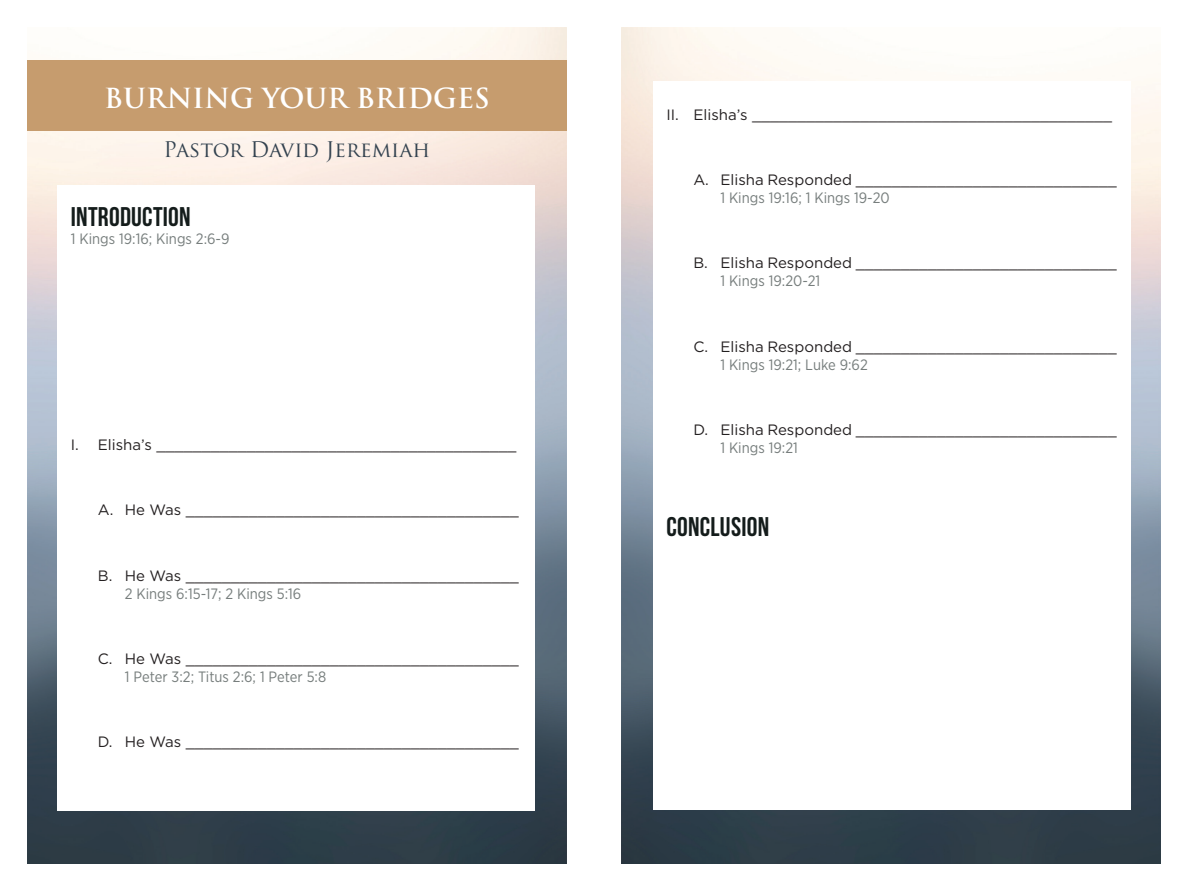
<style>
.page{position:relative;width:1188px;height:891px;background:#fff}
.page>*{position:absolute;margin:0;border:0;box-sizing:border-box;transform-origin:0 0}
.t1{font:700 27px "Bebas Neue";letter-spacing:.01em;color:#141c1b}
.t2{font:700 27px "Trajan Pro";color:#fff}
.t3{font:21px "Trajan Pro";color:#33424f}
.t4{font:15px "Gotham";color:#231f20}
.t5{font:15px "Gotham Narrow";color:#777e7d}
</style>
<div class="page">
<img style="left:27px;top:27px;width:540px;height:837px">
<img style="left:621px;top:27px;width:540px;height:837px">
<div style="left:57px;top:185px;width:478px;height:625px;background:#fff"></div>
<div style="left:653px;top:81px;width:477px;height:729px;background:#fff"></div>
<div style="left:27px;top:60px;width:540px;height:70px;background:#c69c6e"></div>
<h1 class="t2" style="left:104px;top:82px;width:387px">BURNING YOUR BRIDGES</h1>
<h2 class="t3" style="left:164px;top:136px;width:268px">Pastor David Jeremiah</h2>
<h1 class="t1" style="left:71px;top:202px;width:121px">INTRODUCTION</h1>
<p class="t5" style="left:71px;top:229px;width:160px">1 Kings 19:16; Kings 2:6-9</p>
<p class="t4" style="left:71px;top:435px;width:447px">I. Elisha’s ________________________________________</p>
<p class="t4" style="left:98px;top:500px;width:422px">A. He Was _____________________________________</p>
<p class="t4" style="left:98px;top:566px;width:422px">B. He Was _____________________________________</p>
<p class="t5" style="left:125px;top:584px;width:178px">2 Kings 6:15-17; 2 Kings 5:16</p>
<p class="t4" style="left:98px;top:649px;width:422px">C. He Was _____________________________________</p>
<p class="t5" style="left:125px;top:667px;width:203px">1 Peter 3:2; Titus 2:6; 1 Peter 5:8</p>
<p class="t4" style="left:98px;top:732px;width:422px">D. He Was _____________________________________</p>
<p class="t4" style="left:666px;top:105px;width:447px">II. Elisha’s ________________________________________</p>
<p class="t4" style="left:693px;top:170px;width:425px">A. Elisha Responded _____________________________</p>
<p class="t5" style="left:720px;top:189px;width:171px">1 Kings 19:16; 1 Kings 19-20</p>
<p class="t4" style="left:693px;top:254px;width:425px">B. Elisha Responded _____________________________</p>
<p class="t5" style="left:720px;top:272px;width:101px">1 Kings 19:20-21</p>
<p class="t4" style="left:693px;top:337px;width:425px">C. Elisha Responded _____________________________</p>
<p class="t5" style="left:720px;top:355px;width:149px">1 Kings 19:21; Luke 9:62</p>
<p class="t4" style="left:693px;top:420px;width:425px">D. Elisha Responded _____________________________</p>
<p class="t5" style="left:720px;top:438px;width:79px">1 Kings 19:21</p>
<h1 class="t1" style="left:666px;top:512px;width:104px">CONCLUSION</h1>
</div>
